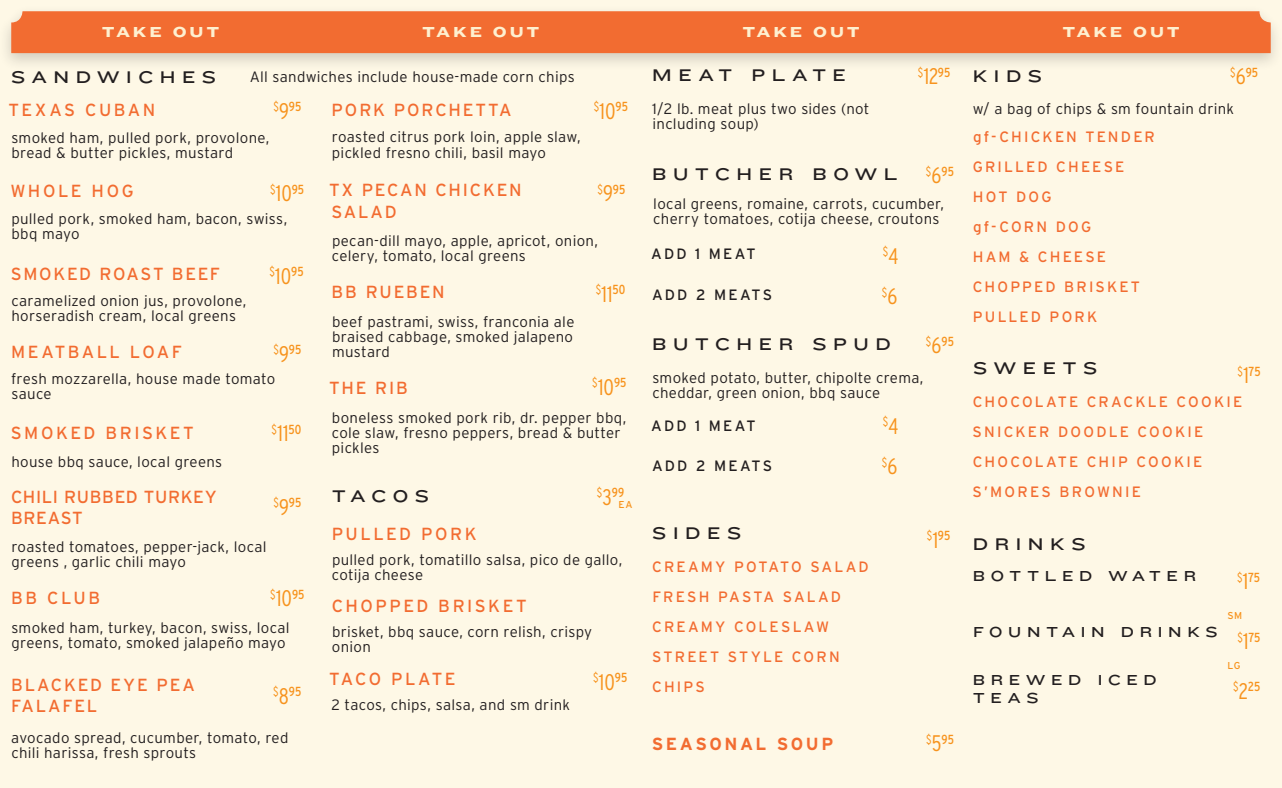
<style>
.page{position:relative;width:1282px;height:788px;background:#fef8e6}
.page>*{position:absolute;margin:0;border:0;box-sizing:border-box;transform-origin:0 0}
.t1{font:300 condensed 22.5px "Interstate";color:#f7931d}
.Sandwich_Name{font:17.5px/21.2px "Interstate";letter-spacing:.11em;color:#f26c31}
.t2{font:17.5px "Knockout HTF34 Junior Sumo";letter-spacing:.375em;color:#231f20}
.Sandwich_Name-2{font:17.5px "Interstate";letter-spacing:.14em;color:#f26c31}
.Sandwich_Name-3{font:17.5px/21.2px "Interstate";letter-spacing:.03em;color:#f26c31}
.Sandwich_Name-4{font:17.5px "Interstate";letter-spacing:.09em;color:#f26c31}
.Sandwich_Name-5{font:17.5px "Interstate";letter-spacing:.135em;color:#f26c31}
.Sandwich_Name-6{font:700 17.5px "Interstate";letter-spacing:.14em;color:#f26c31}
.Sandwich_Name-7{font:17.5px "Interstate";letter-spacing:.15em;color:#f26c31}
.Item_Description_2{font:300 15px/15px "Interstate";letter-spacing:.02em;color:#231f20}
.Sandwich_Name-8{font:15px "Interstate";letter-spacing:.14em;color:#f26c31}
.t3{font:15px/18px "Knockout HTF34 Junior Sumo";letter-spacing:.375em;color:#231f20}
.Sandwich_Name-9{font:15px "Interstate";letter-spacing:.15em;color:#231f20}
.t4{font:15px "Knockout HTF54 Sumo";letter-spacing:.195em;color:#fef0d0}
.t5{font:condensed 13.12px "Interstate";color:#f7931d}
.t6{font:300 condensed 13.12px "Interstate";color:#f7931d}
.t7{font:10px "Interstate";color:#f7931d}
.s1{font-weight:300}
.s2{font-weight:300;font-size:22.5px}
.s3{font-size:22.5px}
</style>
<div class="page">
<div style="left:0;top:4px;width:1282px;height:68px;background:#231f20;opacity:.2"></div>
<div style="left:11px;top:11px;width:1259px;height:42px;background:#f26c31"></div>
<p class="t4" style="left:102px;top:24px;width:119px">TAKE OUT</p>
<p class="t4" style="left:422px;top:24px;width:119px">TAKE OUT</p>
<p class="t4" style="left:742px;top:24px;width:119px">TAKE OUT</p>
<p class="t4" style="left:1062px;top:24px;width:119px">TAKE OUT</p>
<p class="t2" style="left:11px;top:67px;width:206px">SANDWICHES</p>
<p class="Item_Description_2" style="left:250px;top:69px;width:326px">All sandwiches include house-made corn chips</p>
<p class="t2" style="left:652px;top:66px;width:195px">MEAT PLATE</p>
<p class="t1" style="left:918px;top:63px;width:34px"><sup>$</sup>12<sup>95</sup></p>
<p class="t2" style="left:972px;top:66px;width:71px">KIDS</p>
<p class="t5" style="left:1230px;top:65px;width:29px"><span class="s1">$</span><span class="s2">6</span>95</p>
<p class="t5" style="left:273px;top:99px;width:29px"><span class="s1">$</span><span class="s2">9</span>95</p>
<p class="Item_Description_2" style="left:972px;top:101px;width:263px">w/ a bag of chips &amp; sm fountain drink</p>
<p class="t1" style="left:594px;top:98px;width:36px"><sup>$</sup>10<sup>95</sup></p>
<p class="Item_Description_2" style="left:652px;top:101px;width:219px">1/2 lb. meat plus two sides (not including soup)</p>
<p class="Sandwich_Name" style="left:331px;top:99px;width:182px">PORK PORCHETTA</p>
<p class="Item_Description_2" style="left:332px;top:129px;width:250px">roasted citrus pork loin, apple slaw, pickled fresno chili, basil mayo</p>
<p class="Sandwich_Name-2" style="left:9px;top:100px;width:148px">TEXAS CUBAN</p>
<p class="Item_Description_2" style="left:11px;top:130px;width:260px">smoked ham, pulled pork, provolone, bread &amp; butter pickles, mustard</p>
<p class="Sandwich_Name-7" style="left:10px;top:181px;width:125px">WHOLE HOG</p>
<p class="Item_Description_2" style="left:11px;top:211px;width:277px">pulled pork, smoked ham, bacon, swiss, bbq mayo</p>
<p class="Sandwich_Name-4" style="left:11px;top:264px;width:211px">SMOKED ROAST BEEF</p>
<p class="Item_Description_2" style="left:11px;top:292px;width:236px">caramelized onion jus, provolone, horseradish cream, local greens</p>
<p class="Sandwich_Name-5" style="left:11px;top:342px;width:172px">MEATBALL LOAF</p>
<p class="Item_Description_2" style="left:11px;top:370px;width:265px">fresh mozzarella, house made tomato sauce</p>
<p class="Sandwich_Name-2" style="left:11px;top:423px;width:184px">SMOKED BRISKET</p>
<p class="Item_Description_2" style="left:11px;top:454px;width:212px">house bbq sauce, local greens</p>
<p class="Sandwich_Name-3" style="left:11px;top:485px;width:207px">CHILI RUBBED TURKEY<br>BREAST</p>
<p class="Item_Description_2" style="left:11px;top:539px;width:257px">roasted tomatoes, pepper-jack, local greens , garlic chili mayo</p>
<p class="Sandwich_Name" style="left:11px;top:587px;width:91px">BB CLUB</p>
<p class="Item_Description_2" style="left:11px;top:619px;width:280px">smoked ham, turkey, bacon, swiss, local greens, tomato, smoked jalapeño mayo</p>
<p class="Sandwich_Name" style="left:11px;top:673px;width:185px">BLACKED EYE PEA<br>FALAFEL</p>
<p class="Item_Description_2" style="left:11px;top:729px;width:279px">avocado spread, cucumber, tomato, red chili harissa, fresh sprouts</p>
<p class="Sandwich_Name-8" style="left:973px;top:128px;width:183px">gf-CHICKEN TENDER</p>
<p class="Sandwich_Name-8" style="left:972px;top:158px;width:153px">GRILLED CHEESE</p>
<p class="Sandwich_Name-8" style="left:973px;top:188px;width:80px">HOT DOG</p>
<p class="Sandwich_Name-8" style="left:973px;top:218px;width:120px">gf-CORN DOG</p>
<p class="Sandwich_Name-8" style="left:973px;top:248px;width:135px">HAM &amp; CHEESE</p>
<p class="Sandwich_Name-8" style="left:972px;top:278px;width:169px">CHOPPED BRISKET</p>
<p class="Sandwich_Name-8" style="left:973px;top:308px;width:126px">PULLED PORK</p>
<p class="t5" style="left:926px;top:164px;width:29px"><span class="s1">$</span><span class="s2">6</span>95</p>
<p class="t2" style="left:652px;top:164px;width:247px">BUTCHER BOWL</p>
<p class="t1" style="left:270px;top:180px;width:36px"><sup>$</sup>10<sup>95</sup></p>
<p class="t5" style="left:597px;top:182px;width:29px"><span class="s1">$</span><span class="s2">9</span>95</p>
<p class="Sandwich_Name" style="left:329px;top:179px;width:194px">TX PECAN CHICKEN<br>SALAD</p>
<p class="Item_Description_2" style="left:332px;top:233px;width:268px">pecan-dill mayo, apple, apricot, onion, celery, tomato, local greens</p>
<p class="Item_Description_2" style="left:653px;top:195px;width:292px">local greens, romaine, carrots, cucumber, cherry tomatoes, cotija cheese, croutons</p>
<p class="Sandwich_Name-9" style="left:651px;top:245px;width:106px">ADD 1 MEAT</p>
<p class="t6" style="left:882px;top:244px;width:17px">$<span class="s3">4</span></p>
<p class="Sandwich_Name-9" style="left:652px;top:286px;width:122px">ADD 2 MEATS</p>
<p class="t6" style="left:881px;top:284px;width:17px">$<span class="s3">6</span></p>
<p class="t1" style="left:269px;top:263px;width:36px"><sup>$</sup>10<sup>95</sup></p>
<p class="t1" style="left:596px;top:281px;width:31px"><sup>$</sup>11<sup>50</sup></p>
<p class="Sandwich_Name" style="left:332px;top:281px;width:115px">BB RUEBEN</p>
<p class="Item_Description_2" style="left:332px;top:314px;width:244px;text-align:justify">beef pastrami, swiss, franconia ale braised cabbage, smoked jalapeno mustard</p>
<p class="t5" style="left:926px;top:334px;width:29px"><span class="s1">$</span><span class="s2">6</span>95</p>
<p class="t2" style="left:652px;top:334px;width:240px">BUTCHER SPUD</p>
<p class="t5" style="left:273px;top:342px;width:29px"><span class="s1">$</span><span class="s2">9</span>95</p>
<p class="t2" style="left:973px;top:358px;width:126px">SWEETS</p>
<p class="t5" style="left:1237px;top:364px;width:25px"><span class="s1">$</span><span class="s2">1</span>75</p>
<p class="Item_Description_2" style="left:652px;top:370px;width:273px">smoked potato, butter, chipolte crema, cheddar, green onion, bbq sauce</p>
<p class="t1" style="left:592px;top:374px;width:36px"><sup>$</sup>10<sup>95</sup></p>
<p class="Sandwich_Name" style="left:329px;top:376px;width:80px">THE RIB</p>
<p class="Item_Description_2" style="left:332px;top:410px;width:296px">boneless smoked pork rib, dr. pepper bbq, cole slaw, fresno peppers, bread &amp; butter pickles</p>
<p class="Sandwich_Name-8" style="left:972px;top:393px;width:271px">CHOCOLATE CRACKLE COOKIE</p>
<p class="Sandwich_Name-8" style="left:972px;top:423px;width:232px">SNICKER DOODLE COOKIE</p>
<p class="Sandwich_Name-8" style="left:972px;top:453px;width:231px">CHOCOLATE CHIP COOKIE</p>
<p class="Sandwich_Name-8" style="left:972px;top:483px;width:170px">S’MORES BROWNIE</p>
<p class="Sandwich_Name-9" style="left:651px;top:417px;width:106px">ADD 1 MEAT</p>
<p class="t6" style="left:882px;top:414px;width:17px">$<span class="s3">4</span></p>
<p class="Sandwich_Name-9" style="left:652px;top:457px;width:122px">ADD 2 MEATS</p>
<p class="t6" style="left:881px;top:455px;width:17px">$<span class="s3">6</span></p>
<p class="t1" style="left:272px;top:420px;width:31px"><sup>$</sup>11<sup>50</sup></p>
<p class="t2" style="left:332px;top:486px;width:98px">TACOS</p>
<p class="t5" style="left:597px;top:485px;width:29px"><span class="s1">$</span><span class="s2">3</span>99</p>
<p class="t5" style="left:273px;top:495px;width:29px"><span class="s1">$</span><span class="s2">9</span>95</p>
<p class="t7" style="left:618px;top:498px;width:16px">EA</p>
<p class="t2" style="left:652px;top:522px;width:90px">SIDES</p>
<p class="Sandwich_Name-2" style="left:332px;top:524px;width:147px">PULLED PORK</p>
<p class="t5" style="left:927px;top:528px;width:25px"><span class="s1">$</span><span class="s2">1</span>95</p>
<p class="t2" style="left:972px;top:534px;width:114px">DRINKS</p>
<p class="Item_Description_2" style="left:332px;top:551px;width:292px">pulled pork, tomatillo salsa, pico de gallo, cotija cheese</p>
<p class="Sandwich_Name-2" style="left:332px;top:596px;width:196px">CHOPPED BRISKET</p>
<p class="Item_Description_2" style="left:332px;top:624px;width:262px">brisket, bbq sauce, corn relish, crispy onion</p>
<p class="Sandwich_Name-8" style="left:652px;top:558px;width:218px">CREAMY POTATO SALAD</p>
<p class="Sandwich_Name-8" style="left:652px;top:588px;width:190px">FRESH PASTA SALAD</p>
<p class="Sandwich_Name-8" style="left:652px;top:618px;width:178px">CREAMY COLESLAW</p>
<p class="Sandwich_Name-8" style="left:652px;top:648px;width:189px">STREET STYLE CORN</p>
<p class="Sandwich_Name-8" style="left:652px;top:678px;width:54px">CHIPS</p>
<p class="t3" style="left:972px;top:567px;width:225px">BOTTLED WATER</p>
<p class="t5" style="left:1237px;top:570px;width:25px"><span class="s1">$</span><span class="s2">1</span>75</p>
<p class="t1" style="left:270px;top:585px;width:36px"><sup>$</sup>10<sup>95</sup></p>
<p class="t7" style="left:1227px;top:609px;width:16px">SM</p>
<p class="t3" style="left:973px;top:622px;width:246px">FOUNTAIN DRINKS</p>
<p class="t5" style="left:1237px;top:629px;width:25px"><span class="s1">$</span><span class="s2">1</span>75</p>
<p class="t5" style="left:1233px;top:679px;width:29px"><span class="s1">$</span><span class="s2">2</span>25</p>
<p class="t7" style="left:1227px;top:660px;width:15px">LG</p>
<p class="t1" style="left:593px;top:669px;width:23px"><sup>$</sup>10</p>
<p class="Sandwich_Name" style="left:329px;top:667px;width:128px">TACO PLATE</p>
<p class="t5" style="left:615px;top:670px;width:14px">95</p>
<p class="t3" style="left:972px;top:671px;width:185px">BREWED ICED<br>TEAS</p>
<p class="t5" style="left:273px;top:684px;width:30px"><span class="s1">$</span><span class="s2">8</span>95</p>
<p class="Item_Description_2" style="left:331px;top:697px;width:240px">2 tacos, chips, salsa, and sm drink</p>
<p class="Sandwich_Name-6" style="left:652px;top:733px;width:183px">SEASONAL SOUP</p>
<p class="t5" style="left:926px;top:731px;width:29px"><span class="s1">$</span><span class="s2">5</span>95</p>
</div>
